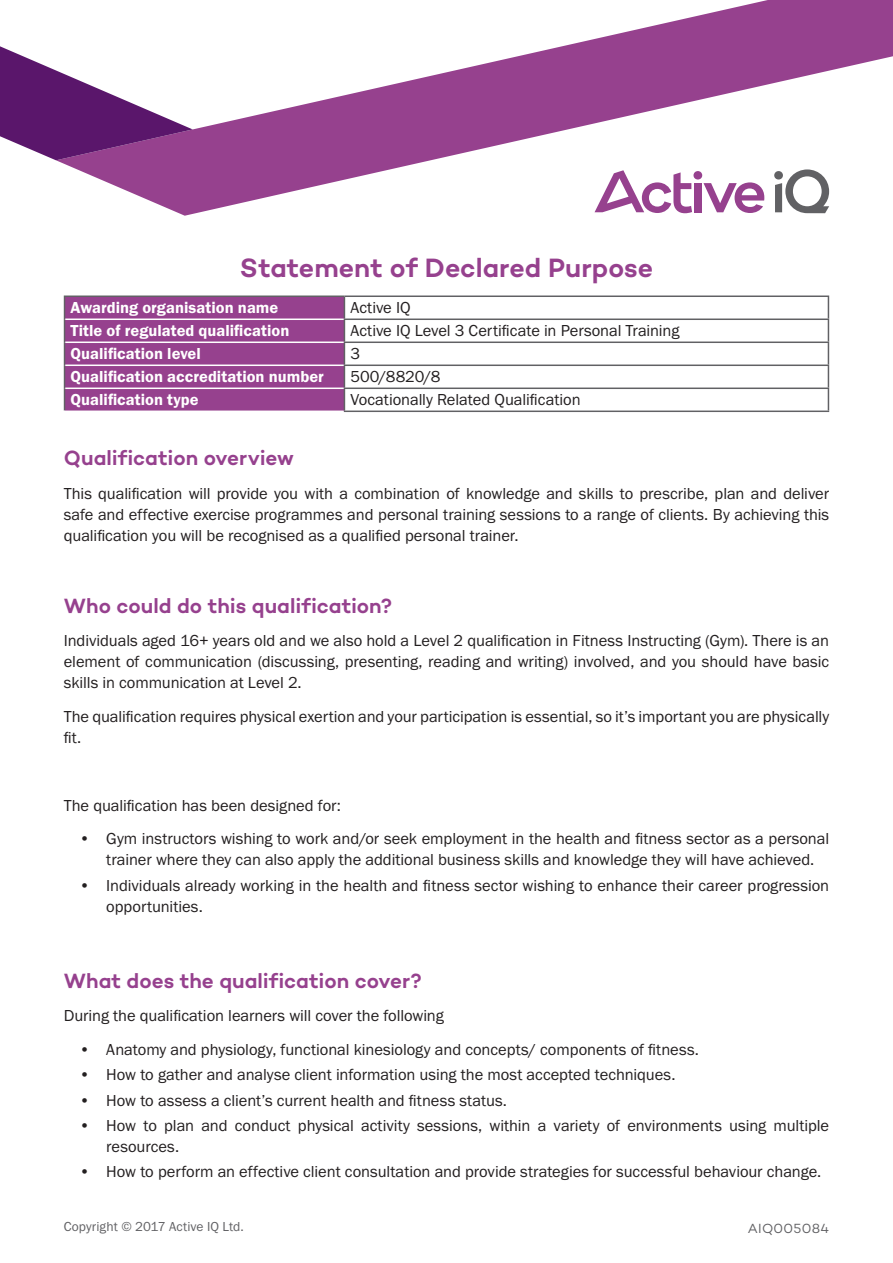
<style>
.page{position:relative;width:893px;height:1263px;background:#fff}
.page>*{position:absolute;margin:0;border:0;box-sizing:border-box;transform-origin:0 0}
.t1{font:600 27px "Campton";color:#96418e}
.t2{font:600 21px "Campton";color:#96418e}
.t3{font:16.5px/21px "Franklin Gothic URW Boo";letter-spacing:-.005em;color:#231f20}
.t4{font:16.5px "Franklin Gothic URW Dem";color:#fff}
.t5{font:13.5px "Franklin Gothic URW Boo";letter-spacing:.005em;color:#616164}
.t6{font:13.5px "Campton";letter-spacing:.02em;color:#616164}
</style>
<div class="page">
<hr style="left:344px;top:295px;width:485px;height:2px;background:#616164">
<hr style="left:344px;top:318px;width:485px;height:2px;background:#616164">
<hr style="left:344px;top:341px;width:485px;height:2px;background:#616164">
<hr style="left:344px;top:364px;width:485px;height:2px;background:#616164">
<hr style="left:344px;top:387px;width:485px;height:2px;background:#616164">
<svg style="left:828px;top:297px;width:1px;height:114px"></svg>
<hr style="left:344px;top:411px;width:485px;height:1px;background:#616164">
<hr style="left:64px;top:295px;width:280px;height:2px;background:#616164">
<div style="left:64px;top:296px;width:281px;height:115px;background:#96418e"></div>
<hr style="left:65px;top:318px;width:279px;height:2px;background:#fff">
<hr style="left:65px;top:341px;width:279px;height:2px;background:#fff">
<hr style="left:65px;top:364px;width:279px;height:2px;background:#fff">
<hr style="left:65px;top:387px;width:279px;height:2px;background:#fff">
<svg style="left:56px;top:0;width:837px;height:216px"></svg>
<svg style="left:0;top:39px;width:193px;height:121px"></svg>
<h1 class="t1" style="left:240px;top:250px;width:415px">Statement of Declared Purpose</h1>
<p class="t4" style="left:71px;top:298px;width:209px">Awarding organisation name</p>
<p class="t3" style="left:350px;top:297px;width:62px">Active IQ</p>
<p class="t4" style="left:71px;top:321px;width:220px">Title of regulated qualification</p>
<p class="t3" style="left:350px;top:320px;width:330px">Active IQ Level 3 Certificate in Personal Training</p>
<p class="t4" style="left:71px;top:344px;width:132px">Qualification level</p>
<p class="t3" style="left:350px;top:343px;width:11px">3</p>
<p class="t4" style="left:71px;top:367px;width:255px">Qualification accreditation number</p>
<p class="t3" style="left:350px;top:366px;width:92px">500/8820/8</p>
<p class="t4" style="left:71px;top:390px;width:130px">Qualification type</p>
<p class="t3" style="left:350px;top:389px;width:232px">Vocationally Related Qualification</p>
<p class="t2" style="left:64px;top:444px;width:232px">Qualification overview</p>
<p class="t3" style="left:64px;top:482px;width:767px;text-align:justify">This qualification will provide you with a combination of knowledge and skills to prescribe, plan and deliver safe and effective exercise programmes and personal training sessions to a range of clients. By achieving this qualification you will be recognised as a qualified personal trainer.</p>
<p class="t2" style="left:64px;top:592px;width:330px">Who could do this qualification?</p>
<p class="t3" style="left:64px;top:630px;width:767px;text-align:justify">Individuals aged 16+ years old and we also hold a Level 2 qualification in Fitness Instructing (Gym). There is an element of communication (discussing, presenting, reading and writing) involved, and you should have basic skills in communication at Level 2.</p>
<p class="t3" style="left:64px;top:706px;width:767px">The qualification requires physical exertion and your participation is essential, so it’s important you are physically fit.</p>
<p class="t3" style="left:64px;top:794px;width:279px">The qualification has been designed for:</p>
<p class="t3" style="left:106px;top:828px;width:724px;text-indent:-27px">• Gym instructors wishing to work and/or seek employment in the health and fitness sector as a personal trainer where they can also apply the additional business skills and knowledge they will have achieved.</p>
<p class="t3" style="left:106px;top:874px;width:724px;text-indent:-27px">• Individuals already working in the health and fitness sector wishing to enhance their career progression opportunities.</p>
<p class="t2" style="left:64px;top:967px;width:359px">What does the qualification cover?</p>
<p class="t3" style="left:64px;top:1005px;width:382px">During the qualification learners will cover the following</p>
<p class="t3" style="left:79px;top:1039px;width:621px">• Anatomy and physiology, functional kinesiology and concepts/ components of fitness.</p>
<p class="t3" style="left:79px;top:1064px;width:598px">• How to gather and analyse client information using the most accepted techniques.</p>
<p class="t3" style="left:79px;top:1089px;width:429px">• How to assess a client’s current health and fitness status.</p>
<p class="t3" style="left:106px;top:1114px;width:724px;text-indent:-27px">• How to plan and conduct physical activity sessions, within a variety of environments using multiple resources.</p>
<p class="t3" style="left:79px;top:1161px;width:743px">• How to perform an effective client consultation and provide strategies for successful behaviour change.</p>
<p class="t5" style="left:64px;top:1218px;width:182px">Copyright © 2017 Active IQ Ltd.</p>
<p class="t6" style="left:748px;top:1220px;width:83px">AIQ005084</p>
</div>
